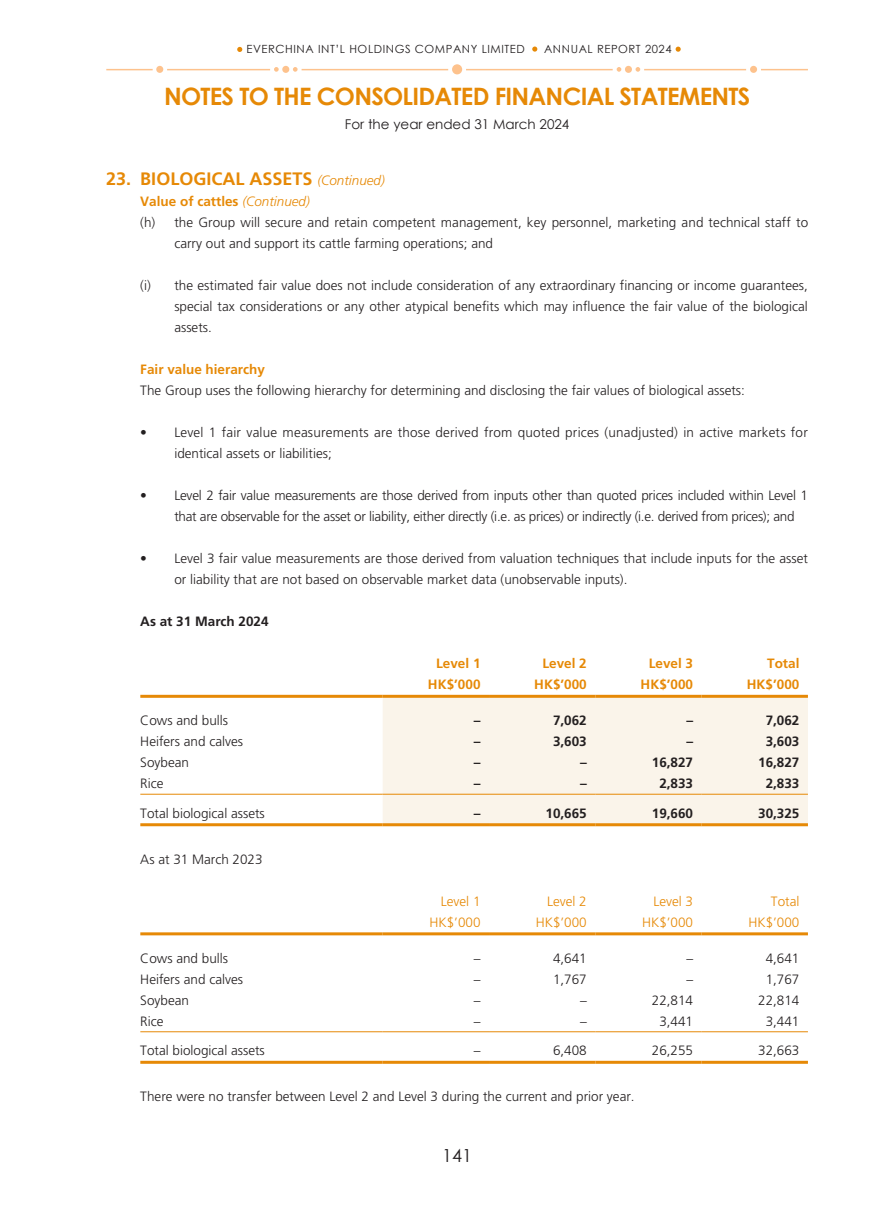
<style>
.page{position:relative;width:893px;height:1212px;background:#fff}
.page>*{position:absolute;margin:0;border:0;box-sizing:border-box;transform-origin:0 0}
.t1{font:700 24px "Century Gothic";letter-spacing:-.03em;color:#e68906}
.t2{font:700 18px "Frutiger LT Std";color:#e68906}
.t3{font:18px "Century Gothic";color:#231f20}
.t4{font:300 13.5px/21px "Frutiger LT Std";color:#231f20}
.t5{font:300 13.5px/21px "Frutiger LT Std";letter-spacing:-.02em;color:#231f20}
.t6{font:700 13.5px "Frutiger LT Std";color:#e68906}
.t7{font:700 13.5px "Frutiger LT Std";color:#231f20}
.t8{font:300 13.5px "Frutiger LT Std";color:#e68906}
.t9{font:13.5px "Century Gothic";color:#231f20}
.t10{font:11.25px "Century Gothic";letter-spacing:.05em;color:#231f20}
.s1{font-weight:300;font-style:italic;font-size:13.5px}
.s2{font-weight:300;font-style:italic}
</style>
<div class="page">
<div style="left:452px;top:64px;width:10px;height:10px;background:#fdc28d;border-radius:50%"></div>
<svg style="left:293px;top:67px;width:5px;height:5px"></svg>
<svg style="left:274px;top:67px;width:5px;height:5px"></svg>
<div style="left:282px;top:66px;width:7px;height:7px;background:#fdc28d;border-radius:50%"></div>
<div style="left:156px;top:66px;width:7px;height:7px;background:#fdc28d;border-radius:50%"></div>
<hr style="left:167px;top:69px;width:103px;height:1px;background:#fdc28d">
<hr style="left:302px;top:69px;width:146px;height:1px;background:#fdc28d">
<hr style="left:106px;top:69px;width:47px;height:1px;background:#fdc28d">
<svg style="left:617px;top:67px;width:4px;height:5px"></svg>
<svg style="left:635px;top:67px;width:5px;height:5px"></svg>
<div style="left:625px;top:66px;width:7px;height:7px;background:#fdc28d;border-radius:50%"></div>
<div style="left:750px;top:66px;width:7px;height:7px;background:#fdc28d;border-radius:50%"></div>
<hr style="left:644px;top:69px;width:102px;height:1px;background:#fdc28d">
<hr style="left:466px;top:69px;width:147px;height:1px;background:#fdc28d">
<hr style="left:761px;top:69px;width:47px;height:1px;background:#fdc28d">
<svg style="left:237px;top:47px;width:5px;height:5px"></svg>
<svg style="left:532px;top:47px;width:5px;height:5px"></svg>
<svg style="left:676px;top:47px;width:5px;height:5px"></svg>
<div style="left:383px;top:698px;width:425px;height:125px;background:#faf4ea"></div>
<hr style="left:140px;top:695px;width:243px;height:3px;background:#e68906">
<hr style="left:383px;top:695px;width:106px;height:3px;background:#e68906">
<hr style="left:489px;top:695px;width:106px;height:3px;background:#e68906">
<hr style="left:595px;top:695px;width:107px;height:3px;background:#e68906">
<hr style="left:702px;top:695px;width:106px;height:3px;background:#e68906">
<hr style="left:140px;top:794px;width:243px;height:1px;background:#e68906">
<hr style="left:383px;top:794px;width:106px;height:1px;background:#e68906">
<hr style="left:489px;top:794px;width:106px;height:1px;background:#e68906">
<hr style="left:595px;top:794px;width:107px;height:1px;background:#e68906">
<hr style="left:702px;top:794px;width:106px;height:1px;background:#e68906">
<hr style="left:140px;top:823px;width:243px;height:3px;background:#e68906">
<hr style="left:383px;top:823px;width:106px;height:3px;background:#e68906">
<hr style="left:489px;top:823px;width:106px;height:3px;background:#e68906">
<hr style="left:595px;top:823px;width:107px;height:3px;background:#e68906">
<hr style="left:702px;top:823px;width:106px;height:3px;background:#e68906">
<hr style="left:140px;top:932px;width:243px;height:3px;background:#e68906">
<hr style="left:383px;top:932px;width:106px;height:3px;background:#e68906">
<hr style="left:489px;top:932px;width:106px;height:3px;background:#e68906">
<hr style="left:595px;top:932px;width:107px;height:3px;background:#e68906">
<hr style="left:702px;top:932px;width:106px;height:3px;background:#e68906">
<hr style="left:140px;top:1031px;width:243px;height:1px;background:#e68906">
<hr style="left:383px;top:1031px;width:106px;height:1px;background:#e68906">
<hr style="left:489px;top:1031px;width:106px;height:1px;background:#e68906">
<hr style="left:595px;top:1031px;width:107px;height:1px;background:#e68906">
<hr style="left:702px;top:1031px;width:106px;height:1px;background:#e68906">
<hr style="left:140px;top:1061px;width:243px;height:3px;background:#e68906">
<hr style="left:383px;top:1061px;width:106px;height:3px;background:#e68906">
<hr style="left:489px;top:1061px;width:106px;height:3px;background:#e68906">
<hr style="left:595px;top:1061px;width:107px;height:3px;background:#e68906">
<hr style="left:702px;top:1061px;width:106px;height:3px;background:#e68906">
<p class="t10" style="left:247px;top:41px;width:280px">EVERCHINA INT’L HOLDINGS COMPANY LIMITED</p>
<p class="t10" style="left:544px;top:41px;width:129px">ANNUAL REPORT 2024</p>
<h1 class="t1" style="left:164px;top:78px;width:588px">NOTES TO THE CONSOLIDATED FINANCIAL STATEMENTS</h1>
<p class="t9" style="left:345px;top:114px;width:226px">For the year ended 31 March 2024</p>
<h2 class="t2" style="left:106px;top:168px;width:280px">23. BIOLOGICAL ASSETS <span class="s1">(Continued)</span></h2>
<p class="t6" style="left:140px;top:193px;width:171px">Value of cattles <span class="s2">(Continued)</span></p>
<p class="t4" style="left:140px;top:212px;width:669px">(h) the Group will secure and retain competent management, key personnel, marketing and technical staff to</p>
<p class="t4" style="left:174px;top:233px;width:320px">carry out and support its cattle farming operations; and</p>
<p class="t4" style="left:174px;top:275px;width:635px;text-align:justify;text-indent:-34px">(i) the estimated fair value does not include consideration of any extraordinary financing or income guarantees, special tax considerations or any other atypical benefits which may influence the fair value of the biological assets.</p>
<p class="t6" style="left:140px;top:361px;width:126px">Fair value hierarchy</p>
<p class="t4" style="left:140px;top:380px;width:606px">The Group uses the following hierarchy for determining and disclosing the fair values of biological assets:</p>
<p class="t4" style="left:174px;top:422px;width:635px;text-indent:-34px">• Level 1 fair value measurements are those derived from quoted prices (unadjusted) in active markets for identical assets or liabilities;</p>
<p class="t5" style="left:174px;top:485px;width:635px;text-indent:-34px">• Level 2 fair value measurements are those derived from inputs other than quoted prices included within Level 1 that are observable for the asset or liability, either directly (i.e. as prices) or indirectly (i.e. derived from prices); and</p>
<p class="t4" style="left:174px;top:548px;width:635px;text-indent:-34px">• Level 3 fair value measurements are those derived from valuation techniques that include inputs for the asset or liability that are not based on observable market data (unobservable inputs).</p>
<p class="t7" style="left:140px;top:613px;width:130px">As at 31 March 2024</p>
<p class="t6" style="left:436px;top:655px;width:46px">Level 1</p>
<p class="t6" style="left:542px;top:655px;width:46px">Level 2</p>
<p class="t6" style="left:649px;top:655px;width:46px">Level 3</p>
<p class="t6" style="left:767px;top:655px;width:34px">Total</p>
<p class="t6" style="left:428px;top:676px;width:54px">HK$’000</p>
<p class="t6" style="left:534px;top:676px;width:54px">HK$’000</p>
<p class="t6" style="left:641px;top:676px;width:54px">HK$’000</p>
<p class="t6" style="left:747px;top:676px;width:54px">HK$’000</p>
<p class="t4" style="left:140px;top:710px;width:89px">Cows and bulls</p>
<p class="t7" style="left:474px;top:712px;width:8px">–</p>
<p class="t7" style="left:553px;top:712px;width:35px">7,062</p>
<p class="t7" style="left:686px;top:712px;width:8px">–</p>
<p class="t7" style="left:766px;top:712px;width:35px">7,062</p>
<p class="t4" style="left:140px;top:731px;width:104px">Heifers and calves</p>
<p class="t7" style="left:474px;top:733px;width:8px">–</p>
<p class="t7" style="left:553px;top:733px;width:35px">3,603</p>
<p class="t7" style="left:686px;top:733px;width:8px">–</p>
<p class="t7" style="left:766px;top:733px;width:35px">3,603</p>
<p class="t4" style="left:140px;top:752px;width:50px">Soybean</p>
<p class="t7" style="left:474px;top:754px;width:8px">–</p>
<p class="t7" style="left:580px;top:754px;width:8px">–</p>
<p class="t7" style="left:652px;top:754px;width:43px">16,827</p>
<p class="t7" style="left:758px;top:754px;width:43px">16,827</p>
<p class="t4" style="left:140px;top:773px;width:25px">Rice</p>
<p class="t7" style="left:474px;top:775px;width:8px">–</p>
<p class="t7" style="left:580px;top:775px;width:8px">–</p>
<p class="t7" style="left:659px;top:775px;width:35px">2,833</p>
<p class="t7" style="left:766px;top:775px;width:35px">2,833</p>
<p class="t4" style="left:140px;top:802px;width:126px">Total biological assets</p>
<p class="t7" style="left:474px;top:805px;width:8px">–</p>
<p class="t7" style="left:545px;top:805px;width:43px">10,665</p>
<p class="t7" style="left:652px;top:805px;width:43px">19,660</p>
<p class="t7" style="left:758px;top:805px;width:43px">30,325</p>
<p class="t4" style="left:140px;top:849px;width:124px">As at 31 March 2023</p>
<p class="t8" style="left:441px;top:893px;width:41px">Level 1</p>
<p class="t8" style="left:547px;top:893px;width:41px">Level 2</p>
<p class="t8" style="left:653px;top:893px;width:41px">Level 3</p>
<p class="t8" style="left:771px;top:893px;width:30px">Total</p>
<p class="t8" style="left:429px;top:914px;width:53px">HK$’000</p>
<p class="t8" style="left:536px;top:914px;width:53px">HK$’000</p>
<p class="t8" style="left:642px;top:914px;width:53px">HK$’000</p>
<p class="t8" style="left:748px;top:914px;width:53px">HK$’000</p>
<p class="t4" style="left:140px;top:947px;width:89px">Cows and bulls</p>
<p class="t4" style="left:474px;top:947px;width:8px">–</p>
<p class="t4" style="left:553px;top:947px;width:35px">4,641</p>
<p class="t4" style="left:686px;top:947px;width:8px">–</p>
<p class="t4" style="left:766px;top:947px;width:35px">4,641</p>
<p class="t4" style="left:140px;top:968px;width:104px">Heifers and calves</p>
<p class="t4" style="left:474px;top:968px;width:8px">–</p>
<p class="t4" style="left:553px;top:968px;width:35px">1,767</p>
<p class="t4" style="left:686px;top:968px;width:8px">–</p>
<p class="t4" style="left:766px;top:968px;width:35px">1,767</p>
<p class="t4" style="left:140px;top:989px;width:50px">Soybean</p>
<p class="t4" style="left:474px;top:989px;width:8px">–</p>
<p class="t4" style="left:580px;top:989px;width:8px">–</p>
<p class="t4" style="left:652px;top:989px;width:43px">22,814</p>
<p class="t4" style="left:758px;top:989px;width:43px">22,814</p>
<p class="t4" style="left:140px;top:1010px;width:25px">Rice</p>
<p class="t4" style="left:474px;top:1010px;width:8px">–</p>
<p class="t4" style="left:580px;top:1010px;width:8px">–</p>
<p class="t4" style="left:659px;top:1010px;width:35px">3,441</p>
<p class="t4" style="left:766px;top:1010px;width:35px">3,441</p>
<p class="t4" style="left:140px;top:1040px;width:126px">Total biological assets</p>
<p class="t4" style="left:474px;top:1040px;width:8px">–</p>
<p class="t4" style="left:553px;top:1040px;width:35px">6,408</p>
<p class="t4" style="left:652px;top:1040px;width:43px">26,255</p>
<p class="t4" style="left:758px;top:1040px;width:43px">32,663</p>
<p class="t4" style="left:140px;top:1086px;width:496px">There were no transfer between Level 2 and Level 3 during the current and prior year.</p>
<h2 class="t3" style="left:442px;top:1143px;width:31px">141</h2>
</div>
